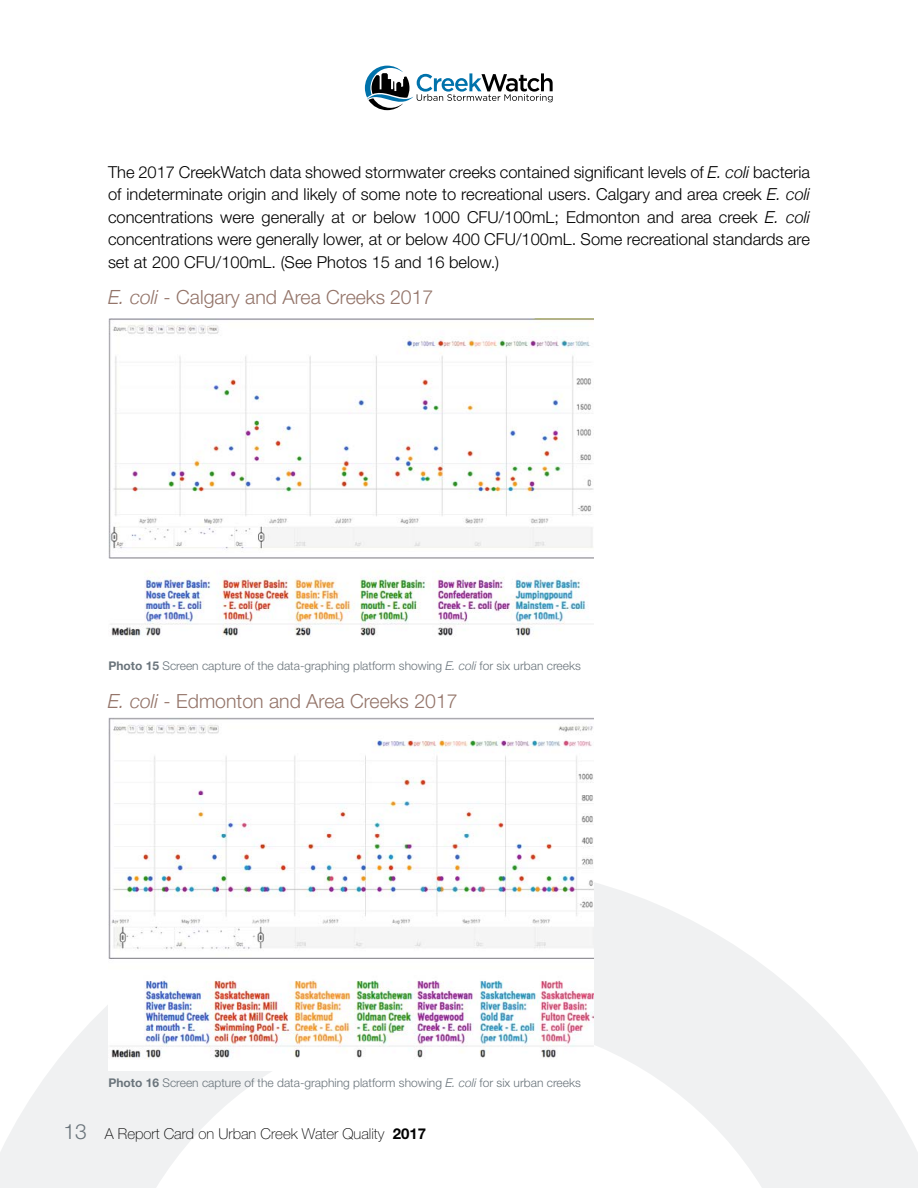
<style>
.page{position:relative;width:918px;height:1188px;background:#fff}
.page>*{position:absolute;margin:0;border:0;box-sizing:border-box;transform-origin:0 0}
.t1{font:300 19.5px "Helvetica Neue";color:#94756a}
.t2{font:300 16.5px/22.5px "Helvetica Neue";color:#000;text-align:justify}
.t3{font:100 15px "Helvetica Neue";color:#000}
.t4{font:300 12px "Helvetica Neue";color:#6a747b}
.s1{font-style:italic}
.s2{font-weight:700}
.s3{font-weight:300;font-size:21px;color:#6a747b}
</style>
<div class="page">
<svg style="left:0;top:883px;width:918px;height:305px"></svg>
<img style="left:108px;top:319px;width:486px;height:318px">
<div style="left:108px;top:717px;width:486px;height:354px;background:#fff"></div>
<img style="left:108px;top:717px;width:486px;height:342px">
<svg style="left:365px;top:66px;width:188px;height:44px"></svg>
<p class="t2" style="left:108px;top:160px;width:704px">The 2017 CreekWatch data showed stormwater creeks contained significant levels of <span class="s1">E. coli</span> bacteria of indeterminate origin and likely of some note to recreational users. Calgary and area creek <span class="s1">E. coli </span>concentrations were generally at or below 1000 CFU/100mL; Edmonton and area creek <span class="s1">E. coli </span>concentrations were generally lower, at or below 400 CFU/100mL. Some recreational standards are set at 200 CFU/100mL. (See Photos 15 and 16 below.)</p>
<p class="t1" style="left:108px;top:285px;width:327px"><span class="s1">E. coli</span> - Calgary and Area Creeks 2017</p>
<p class="t4" style="left:108px;top:658px;width:474px"><span class="s2">Photo 15</span> Screen capture of the data-graphing platform showing <span class="s1">E. coli</span> for six urban creeks</p>
<p class="t1" style="left:108px;top:689px;width:351px"><span class="s1">E. coli</span> - Edmonton and Area Creeks 2017</p>
<p class="t4" style="left:108px;top:1075px;width:474px"><span class="s2">Photo 16</span> Screen capture of the data-graphing platform showing <span class="s1">E. coli</span> for six urban creeks</p>
<p class="t3" style="left:63px;top:1125px;width:364px"><span class="s3">13</span> A Report Card on Urban Creek Water Quality <span class="s2">2017</span></p>
</div>
